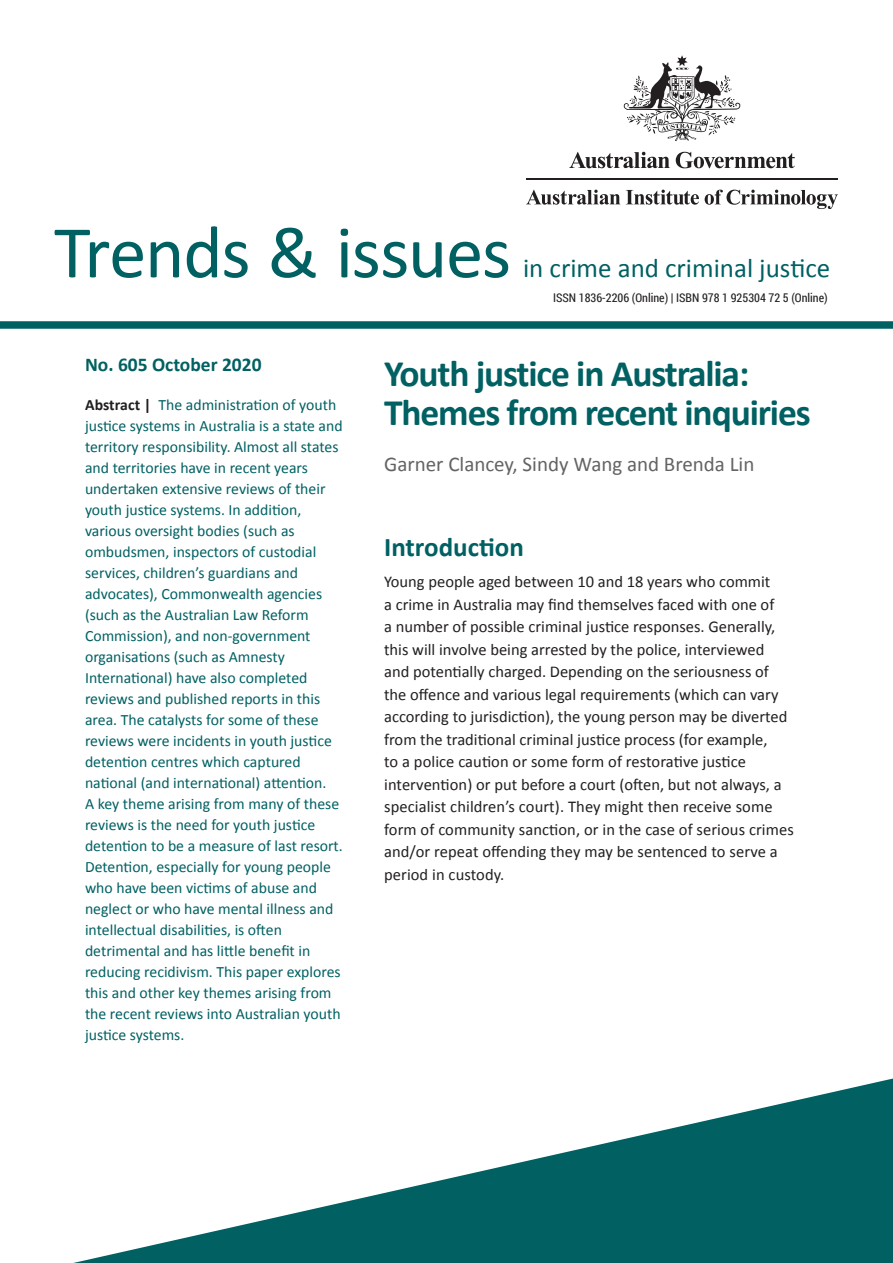
<style>
.page{position:relative;width:893px;height:1263px;background:#fff}
.page>*{position:absolute;margin:0;border:0;box-sizing:border-box;transform-origin:0 0}
.t1{font:75px "Calibri";letter-spacing:-.02em;color:#006062}
.t2{font:700 37.5px/39px "Calibri";letter-spacing:-.03em;color:#006062}
.t3{font:27px "Calibri";color:#006062}
.t4{font:700 27px "Calibri";color:#006062}
.authors{font:21px "Calibri";color:#636366}
.publication{font:700 19.5px "Calibri";color:#006062}
.body{font:16.5px/22.5px "Calibri";color:#231f20}
.director_summary{font:15.75px/21px "Calibri";color:#006062}
.t5{font:12px "Roboto Condensed";color:#231f20}
.s1{font-weight:700}
.s2{font-weight:700;color:#231f20}
</style>
<div class="page">
<div style="left:0;top:321px;width:893px;height:8px;background:#006062"></div>
<svg style="left:73px;top:1078px;width:820px;height:185px"></svg>
<svg style="left:569px;top:152px;width:101px;height:16px"></svg>
<svg style="left:676px;top:152px;width:119px;height:16px"></svg>
<svg style="left:624px;top:55px;width:116px;height:86px"></svg>
<hr style="left:526px;top:179px;width:312px;height:1px;background:#231f20">
<svg style="left:526px;top:190px;width:94px;height:15px"></svg>
<svg style="left:626px;top:190px;width:73px;height:15px"></svg>
<svg style="left:705px;top:190px;width:133px;height:19px"></svg>
<h1 class="t1" style="left:54px;top:205px;width:459px">Trends &amp; issues</h1>
<h3 class="t3" style="left:523px;top:251px;width:309px">in crime and criminal justice</h3>
<p class="t5" style="left:553px;top:289px;width:276px">ISSN 1836-2206 (Online) <span class="s1">|</span> ISBN 978 1 925304 72 5 (Online)</p>
<p class="publication" style="left:85px;top:352px;width:178px">No. 605 October 2020</p>
<p class="t2" style="left:384px;top:354px;width:428px">Youth justice in Australia:<br>Themes from recent inquiries</p>
<p class="director_summary" style="left:85px;top:394px;width:259px"><span class="s2">Abstract |</span> The administration of youth justice systems in Australia is a state and territory responsibility. Almost all states and territories have in recent years undertaken extensive reviews of their youth justice systems. In addition, various oversight bodies (such as ombudsmen, inspectors of custodial services, children’s guardians and advocates), Commonwealth agencies (such as the Australian Law Reform Commission), and non-government organisations (such as Amnesty International) have also completed reviews and published reports in this area. The catalysts for some of these reviews were incidents in youth justice detention centres which captured national (and international) attention.<br>A key theme arising from many of these reviews is the need for youth justice detention to be a measure of last resort.<br>Detention, especially for young people who have been victims of abuse and neglect or who have mental illness and intellectual disabilities, is often detrimental and has little benefit in reducing recidivism. This paper explores this and other key themes arising from the recent reviews into Australian youth justice systems.</p>
<p class="authors" style="left:384px;top:451px;width:372px">Garner Clancey, Sindy Wang and Brenda Lin</p>
<h1 class="t4" style="left:384px;top:530px;width:141px">Introduction</h1>
<p class="body" style="left:384px;top:571px;width:411px">Young people aged between 10 and 18 years who commit<br>a crime in Australia may find themselves faced with one of<br>a number of possible criminal justice responses. Generally, this will involve being arrested by the police, interviewed<br>and potentially charged. Depending on the seriousness of the offence and various legal requirements (which can vary according to jurisdiction), the young person may be diverted from the traditional criminal justice process (for example,<br>to a police caution or some form of restorative justice intervention) or put before a court (often, but not always, a specialist children’s court). They might then receive some form of community sanction, or in the case of serious crimes and/or repeat offending they may be sentenced to serve a period in custody.</p>
</div>
